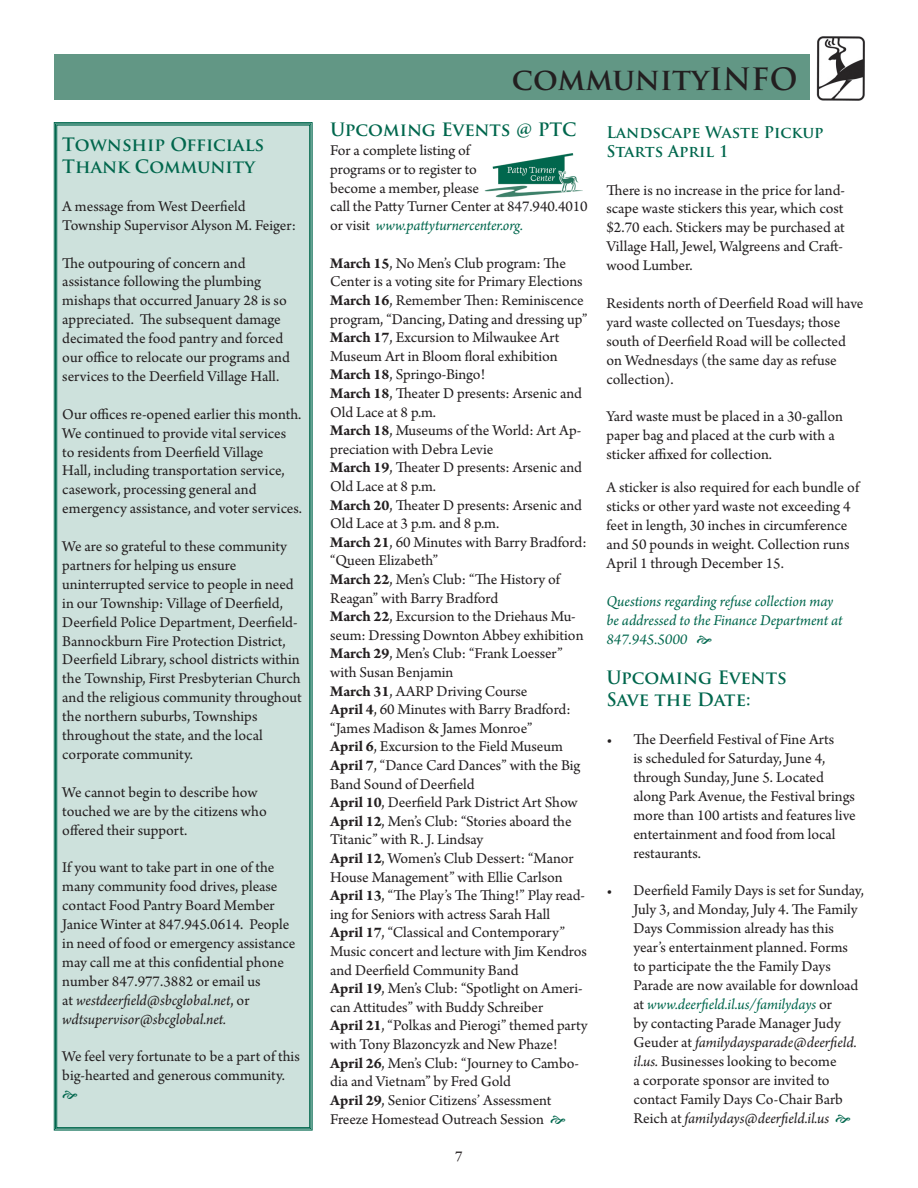
<style>
.page{position:relative;width:918px;height:1188px;background:#fff}
.page>*{position:absolute;margin:0;border:0;box-sizing:border-box;transform-origin:0 0}
.t1{font:700 30px "Trajan Pro";color:#231f20}
.t2{font:700 18px/21.6px "Trajan Pro";color:#01674d}
.t3{font:15.75px/18.9px "Arno Pro";letter-spacing:-.005em;color:#231f20}
.t4{font:italic 15.75px/18.9px "Arno Pro";letter-spacing:-.005em;color:#01674d}
.t5{font:700 15.75px/18.9px "Trajan Pro";color:#01674d}
.s1{font-style:italic}
.s2{font-style:italic;color:#01674d}
.s3{font-weight:700}
</style>
<div class="page">
<div style="left:54px;top:54px;width:756px;height:45px;background:#629785"></div>
<img style="left:817px;top:36px;width:48px;height:64px">
<div style="left:54px;top:122px;width:259px;height:1009px;background:#cde1dc"></div>
<img style="left:484px;top:153px;width:98px;height:45px">
<svg style="left:63px;top:1091px;width:14px;height:8px"></svg>
<p class="t2" style="left:62px;top:134px;width:204px">Township Officials<br>Thank Community</p>
<p class="t3" style="left:62px;top:197px;width:235px">A message from West Deerfield<br>Township Supervisor Alyson M. Feiger:</p>
<p class="t3" style="left:62px;top:254px;width:229px">The outpouring of concern and assistance following the plumbing mishaps that occurred January 28 is so appreciated. The subsequent damage decimated the food pantry and forced our office to relocate our programs and services to the Deerfield Village Hall.</p>
<p class="t3" style="left:62px;top:405px;width:241px">Our offices re-opened earlier this month.<br>We continued to provide vital services to residents from Deerfield Village<br>Hall, including transportation service, casework, processing general and emergency assistance, and voter services.</p>
<p class="t3" style="left:62px;top:538px;width:241px">We are so grateful to these community partners for helping us ensure uninterrupted service to people in need in our Township: Village of Deerfield, Deerfield Police Department, Deerfield-Bannockburn Fire Protection District, Deerfield Library, school districts within the Township, First Presbyterian Church and the religious community throughout the northern suburbs, Townships throughout the state, and the local corporate community.</p>
<p class="t3" style="left:62px;top:783px;width:206px">We cannot begin to describe how touched we are by the citizens who offered their support.</p>
<p class="t3" style="left:62px;top:859px;width:235px">If you want to take part in one of the many community food drives, please contact Food Pantry Board Member Janice Winter at 847.945.0614. People in need of food or emergency assistance may call me at this confidential phone number 847.977.3882 or email us<br>at <span class="s1">westdeerfield@sbcglobal.net</span>, or <span class="s1">wdtsupervisor@sbcglobal.net.</span></p>
<p class="t3" style="left:62px;top:1048px;width:239px">We feel very fortunate to be a part of this big-hearted and generous community.</p>
<h1 class="t1" style="left:512px;top:61px;width:287px">communityINFO</h1>
<p class="t2" style="left:330px;top:119px;width:248px">Upcoming Events @ PTC</p>
<p class="t3" style="left:330px;top:141px;width:259px">For a complete listing of<br>programs or to register to<br>become a member, please<br>call the Patty Turner Center at 847.940.4010 or visit <span class="s2">www.pattyturnercenter.org.</span></p>
<p class="t3" style="left:330px;top:255px;width:259px"><span class="s3">March 15</span>, No Men’s Club program: The Center is a voting site for Primary Elections <span class="s3">March 16</span>, Remember Then: Reminiscence program, “Dancing, Dating and dressing up” <span class="s3">March 17</span>, Excursion to Milwaukee Art Museum Art in Bloom floral exhibition <span class="s3">March 18</span>, Springo-Bingo!<br><span class="s3">March 18</span>, Theater D presents: Arsenic and Old Lace at 8 p.m.<br><span class="s3">March 18</span>, Museums of the World: Art Ap&shy;preciation with Debra Levie<br><span class="s3">March 19</span>, Theater D presents: Arsenic and Old Lace at 8 p.m.<br><span class="s3">March 20</span>, Theater D presents: Arsenic and Old Lace at 3 p.m. and 8 p.m.<br><span class="s3">March 21</span>, 60 Minutes with Barry Bradford: “Queen Elizabeth”<br><span class="s3">March 22</span>, Men’s Club: “The History of Reagan” with Barry Bradford<br><span class="s3">March 22</span>, Excursion to the Driehaus Mu&shy;seum: Dressing Downton Abbey exhibition <span class="s3">March 29</span>, Men’s Club: “Frank Loesser” with Susan Benjamin<br><span class="s3">March 31</span>, AARP Driving Course<br><span class="s3">April 4</span>, 60 Minutes with Barry Bradford: “James Madison &amp; James Monroe”<br><span class="s3">April 6</span>, Excursion to the Field Museum <span class="s3">April 7</span>, “Dance Card Dances” with the Big Band Sound of Deerfield<br><span class="s3">April 10</span>, Deerfield Park District Art Show <span class="s3">April 12</span>, Men’s Club: “Stories aboard the Titanic” with R. J. Lindsay<br><span class="s3">April 12</span>, Women’s Club Dessert: “Manor House Management” with Ellie Carlson <span class="s3">April 13</span>, “The Play’s The Thing!” Play read&shy;ing for Seniors with actress Sarah Hall<br><span class="s3">April 17</span>, “Classical and Contemporary” Music concert and lecture with Jim Kendros and Deerfield Community Band<br><span class="s3">April 19</span>, Men’s Club: “Spotlight on Ameri&shy;can Attitudes” with Buddy Schreiber<br><span class="s3">April 21</span>, “Polkas and Pierogi” themed party with Tony Blazoncyzk and New Phaze!<br><span class="s3">April 26</span>, Men’s Club: “Journey to Cambo&shy;dia and Vietnam” by Fred Gold<br><span class="s3">April 29</span>, Senior Citizens’ Assessment Freeze Homestead Outreach Session</p>
<p class="t5" style="left:606px;top:123px;width:218px">Landscape Waste Pickup<br>Starts April 1</p>
<p class="t3" style="left:606px;top:181px;width:240px">There is no increase in the price for land&shy;scape waste stickers this year, which cost $2.70 each. Stickers may be purchased at Village Hall, Jewel, Walgreens and Craft&shy;wood Lumber.</p>
<p class="t3" style="left:606px;top:295px;width:259px">Residents north of Deerfield Road will have yard waste collected on Tuesdays; those south of Deerfield Road will be collected on Wednesdays (the same day as refuse collection).</p>
<p class="t3" style="left:606px;top:408px;width:238px">Yard waste must be placed in a 30-gallon paper bag and placed at the curb with a sticker affixed for collection.</p>
<p class="t3" style="left:606px;top:479px;width:254px">A sticker is also required for each bundle of sticks or other yard waste not exceeding 4 feet in length, 30 inches in circumference and 50 pounds in weight. Collection runs April 1 through December 15.</p>
<p class="t4" style="left:606px;top:592px;width:238px">Questions regarding refuse collection may be addressed to the Finance Department at<br>847.945.5000</p>
<p class="t2" style="left:606px;top:667px;width:182px">Upcoming Events<br>Save the Date:</p>
<p class="t3" style="left:633px;top:730px;width:224px;text-indent:-27px">• The Deerfield Festival of Fine Arts<br>is scheduled for Saturday, June 4, through Sunday, June 5. Located along Park Avenue, the Festival brings more than 100 artists and features live entertainment and food from local restaurants.</p>
<p class="t3" style="left:633px;top:882px;width:232px;text-indent:-27px">• Deerfield Family Days is set for Sunday, July 3, and Monday, July 4. The Family Days Commission already has this year’s entertainment planned. Forms to participate the the Family Days Parade are now available for download at <span class="s2">www.deerfield.il.us/familydays</span> or<br>by contacting Parade Manager Judy Geuder at <span class="s1">familydaysparade@deerfield. il.us.</span> Businesses looking to become<br>a corporate sponsor are invited to contact Family Days Co-Chair Barb Reich at <span class="s1">familydays@deerfield.il.us</span></p>
<p class="t3" style="left:455px;top:1148px;width:9px">7</p>
</div>
